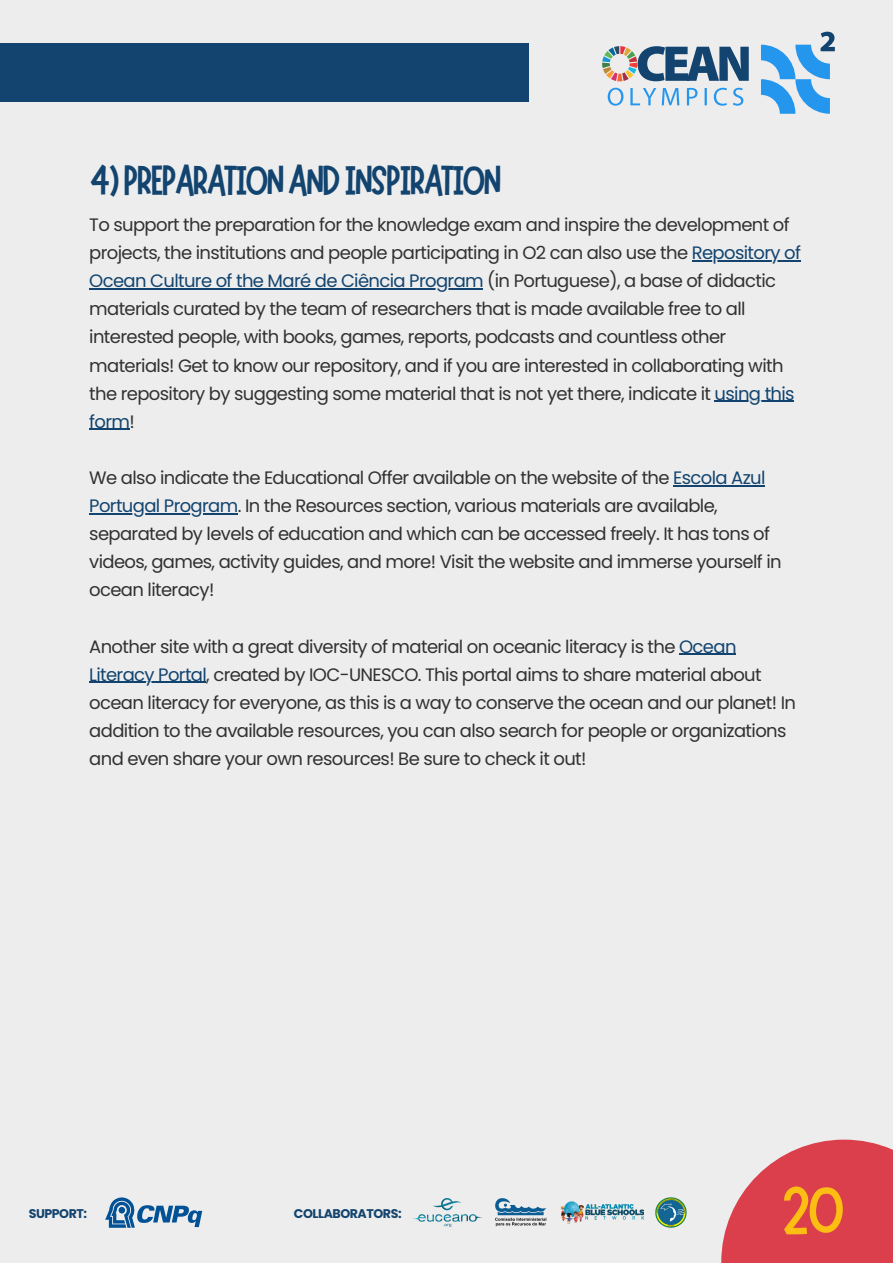
<style>
.page{position:relative;width:893px;height:1264px;background:#fff}
.page>*{position:absolute;margin:0;border:0;box-sizing:border-box;transform-origin:0 0}
.t1{font:66.9px "Marykate";color:#fdbe14}
.t2{font:42px "Marykate";letter-spacing:-.06em;color:#12446f}
.t3{font:18px/28px "Poppins";letter-spacing:-.035em;color:#313131}
.t4{font:700 12.6px "Poppins";letter-spacing:-.035em;color:#12446f}
.s1{color:#12446f}
</style>
<div class="page">
<div style="left:0;top:0;width:892px;height:1262px;background:#ededed"></div>
<hr style="left:691px;top:260px;width:109px;height:1px;background:#12446f">
<hr style="left:89px;top:288px;width:394px;height:1px;background:#12446f">
<hr style="left:714px;top:401px;width:80px;height:1px;background:#12446f">
<hr style="left:89px;top:429px;width:40px;height:1px;background:#12446f">
<hr style="left:673px;top:485px;width:91px;height:1px;background:#12446f">
<hr style="left:89px;top:513px;width:149px;height:1px;background:#12446f">
<hr style="left:679px;top:653px;width:56px;height:2px;background:#12446f">
<hr style="left:89px;top:682px;width:117px;height:1px;background:#12446f">
<svg style="left:721px;top:1139px;width:171px;height:123px;fill:#da3f4b"></svg>
<div style="left:0;top:43px;width:528px;height:59px;background:#12446f"></div>
<svg style="left:761px;top:32px;width:73px;height:82px"></svg>
<svg style="left:607px;top:88px;width:136px;height:18px"></svg>
<svg style="left:602px;top:46px;width:146px;height:35px"></svg>
<svg style="left:105px;top:1197px;width:97px;height:30px"></svg>
<svg style="left:495px;top:1198px;width:51px;height:28px"></svg>
<img style="left:412px;top:1198px;width:70px;height:28px">
<img style="left:655px;top:1197px;width:31px;height:30px">
<img style="left:560px;top:1201px;width:83px;height:23px">
<p class="t2" style="left:89px;top:153px;width:414px">4)PREPARATIONANDINSPIRATION</p>
<p class="t3" style="left:89px;top:210px;width:713px">To support the preparation for the knowledge exam and inspire the development of projects, the institutions and people participating in O2 can also use the <span class="s1">Repository of Ocean Culture of the Maré de Ciência Program</span> (in Portuguese), a base of didactic materials curated by the team of researchers that is made available free to all interested people, with books, games, reports, podcasts and countless other materials! Get to know our repository, and if you are interested in collaborating with the repository by suggesting some material that is not yet there, indicate it <span class="s1">using this form</span>!</p>
<p class="t3" style="left:89px;top:463px;width:693px">We also indicate the Educational Offer available on the website of the <span class="s1">Escola Azul Portugal Program</span>. In the Resources section, various materials are available, separated by levels of education and which can be accessed freely. It has tons of videos, games, activity guides, and more! Visit the website and immerse yourself in ocean literacy!</p>
<p class="t3" style="left:89px;top:632px;width:708px">Another site with a great diversity of material on oceanic literacy is the <span class="s1">Ocean Literacy Portal</span>, created by IOC-UNESCO. This portal aims to share material about ocean literacy for everyone, as this is a way to conserve the ocean and our planet! In addition to the available resources, you can also search for people or organizations and even share your own resources! Be sure to check it out!</p>
<p class="t4" style="left:29px;top:1204px;width:60px">SUPPORT:</p>
<p class="t4" style="left:294px;top:1204px;width:109px">COLLABORATORS:</p>
<p class="t1" style="left:781px;top:1167px;width:66px">20</p>
</div>
